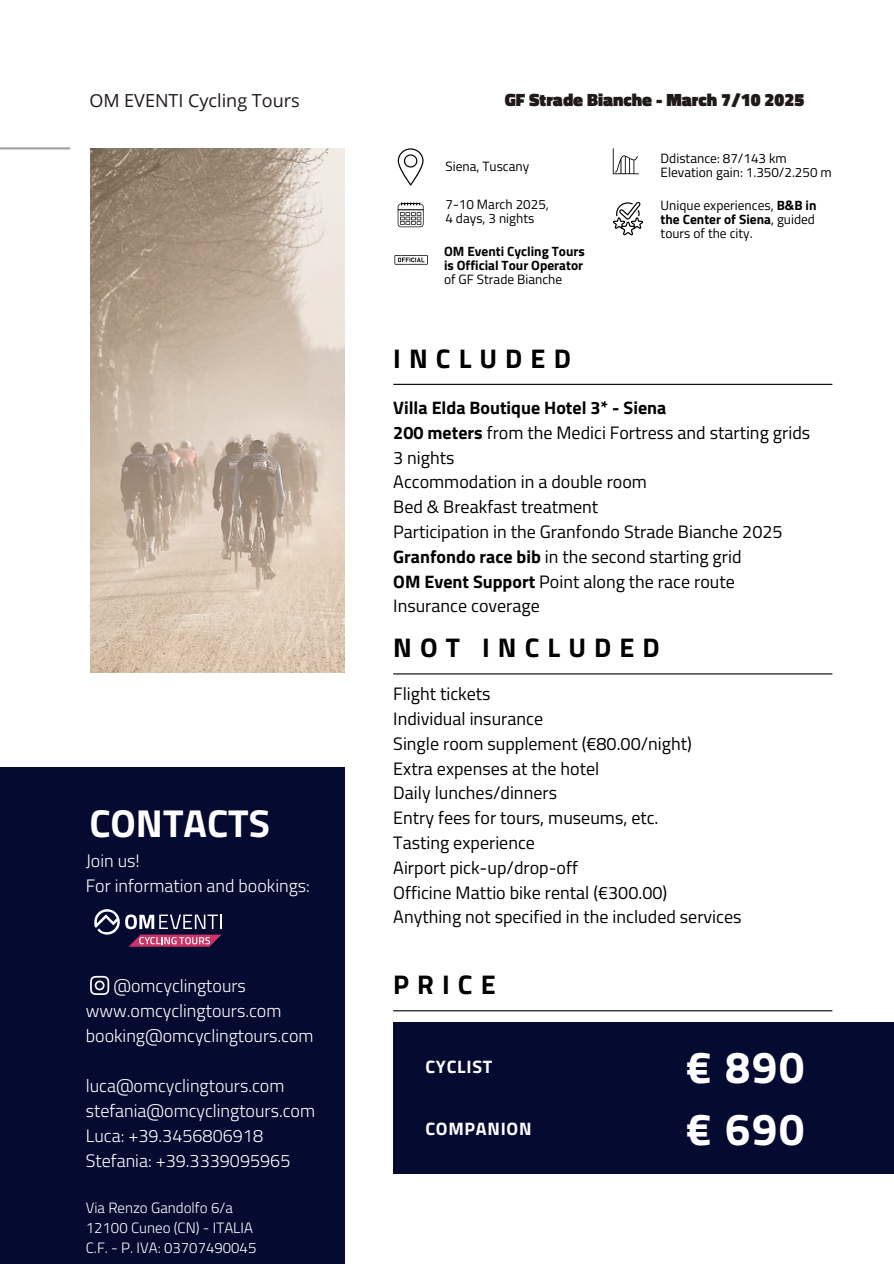
<style>
.page{position:relative;width:894px;height:1264px;background:#fff}
.page>*{position:absolute;margin:0;border:0;box-sizing:border-box;transform-origin:0 0}
.t1{font:700 45px "Titillium Web";letter-spacing:.04em;color:#fff}
.t2{font:700 39px "Titillium Web";color:#fff}
.t3{font:700 27px "Titillium Web";letter-spacing:.3em;color:#000}
.t4{font:18px/24.8px "Titillium Web";color:#000}
.t5{font:300 18px/25px "Titillium Web";color:#fff}
.t6{font:900 18px "Titillium Web";color:#201917}
.t7{font:18px "Open Sans";color:#201917}
.t8{font:700 18px "Titillium Web";letter-spacing:.04em;color:#fff}
.t9{font:300 15px "Titillium Web";color:#fff}
.t10{font:13.5px/14.2px "Titillium Web";color:#000;text-align:justify}
.t11{font:700 13.5px/14.2px "Titillium Web";color:#000}
.s1{font-weight:400}
.s2{font-weight:700}
</style>
<div class="page">
<img style="left:90px;top:148px;width:254px;height:525px">
<hr style="left:0;top:147px;width:69px;height:2px;background:#a6a6a6">
<div style="left:0;top:767px;width:345px;height:496px;background:#050a30"></div>
<hr style="left:393px;top:384px;width:439px;height:1px;background:#000">
<hr style="left:393px;top:673px;width:439px;height:1px;background:#000">
<div style="left:393px;top:1022px;width:500px;height:152px;background:#050a30"></div>
<hr style="left:393px;top:1010px;width:439px;height:1px;background:#000">
<svg style="left:94px;top:909px;width:127px;height:37px"></svg>
<svg style="left:397px;top:148px;width:26px;height:37px"></svg>
<svg style="left:397px;top:202px;width:26px;height:25px"></svg>
<svg style="left:612px;top:148px;width:26px;height:26px"></svg>
<svg style="left:613px;top:202px;width:30px;height:33px"></svg>
<svg style="left:394px;top:255px;width:34px;height:10px"></svg>
<svg style="left:90px;top:975px;width:19px;height:20px"></svg>
<h5 class="t7" style="left:89px;top:87px;width:212px">OM EVENTI Cycling Tours</h5>
<h2 class="t6" style="left:504px;top:85px;width:301px">GF Strade Bianche - March 7/10 2025</h2>
<h6 class="t2" style="left:89px;top:792px;width:182px">CONTACTS</h6>
<p class="t5" style="left:86px;top:847px;width:226px">Join us!<br>For information and bookings:</p>
<p class="t5" style="left:86px;top:972px;width:229px;text-indent:28px">@omcyclingtours www.omcyclingtours.com booking@omcyclingtours.com</p>
<p class="t5" style="left:86px;top:1072px;width:231px">luca@omcyclingtours.com stefania@omcyclingtours.com<br>Luca: +39.3456806918<br>Stefania: +39.3339095965</p>
<p class="t9" style="left:86px;top:1195px;width:148px">Via Renzo Gandolfo 6/a</p>
<h3 class="t9" style="left:86px;top:1215px;width:168px">12100 Cuneo (CN) - ITALIA</h3>
<p class="t9" style="left:86px;top:1235px;width:172px">C.F. - P. IVA: 03707490045</p>
<p class="t10" style="left:445px;top:159px;width:85px">Siena, Tuscany</p>
<p class="t10" style="left:445px;top:197px;width:105px">7-10 March 2025,</p>
<p class="t10" style="left:445px;top:211px;width:90px">4 days, 3 nights</p>
<p class="t11" style="left:444px;top:243px;width:142px">OM Eventi Cycling Tours is Official Tour Operator <span class="s1">of GF Strade Bianche</span></p>
<p class="t10" style="left:660px;top:151px;width:128px">Ddistance: 87/143 km</p>
<p class="t10" style="left:660px;top:165px;width:173px">Elevation gain: 1.350/2.250 m</p>
<p class="t10" style="left:660px;top:197px;width:157px">Unique experiences, <span class="s2">B&amp;B in the Center of Siena</span>, guided tours of the city.</p>
<h6 class="t3" style="left:393px;top:337px;width:179px">INCLUDED</h6>
<h6 class="t4" style="left:393px;top:395px;width:418px"><span class="s2">Villa Elda Boutique Hotel 3* - Siena<br>200 meters</span> from the Medici Fortress and starting grids 3 nights<br>Accommodation in a double room<br>Bed &amp; Breakfast treatment<br>Participation in the Granfondo Strade Bianche 2025<br><span class="s2">Granfondo race bib</span> in the second starting grid<br><span class="s2">OM Event Support</span> Point along the race route Insurance coverage</h6>
<h6 class="t3" style="left:393px;top:626px;width:268px">NOT INCLUDED</h6>
<p class="t4" style="left:393px;top:681px;width:350px">Flight tickets<br>Individual insurance<br>Single room supplement (€80.00/night)<br>Extra expenses at the hotel<br>Daily lunches/dinners<br>Entry fees for tours, museums, etc.<br>Tasting experience<br>Airport pick-up/drop-off<br>Officine Mattio bike rental (€300.00)<br>Anything not specified in the included services</p>
<p class="t3" style="left:393px;top:963px;width:104px">PRICE</p>
<p class="t8" style="left:425px;top:1052px;width:68px">CYCLIST</p>
<p class="t1" style="left:686px;top:1032px;width:119px">€ 890</p>
<p class="t8" style="left:425px;top:1114px;width:107px">COMPANION</p>
<p class="t1" style="left:686px;top:1093px;width:119px">€ 690</p>
</div>
